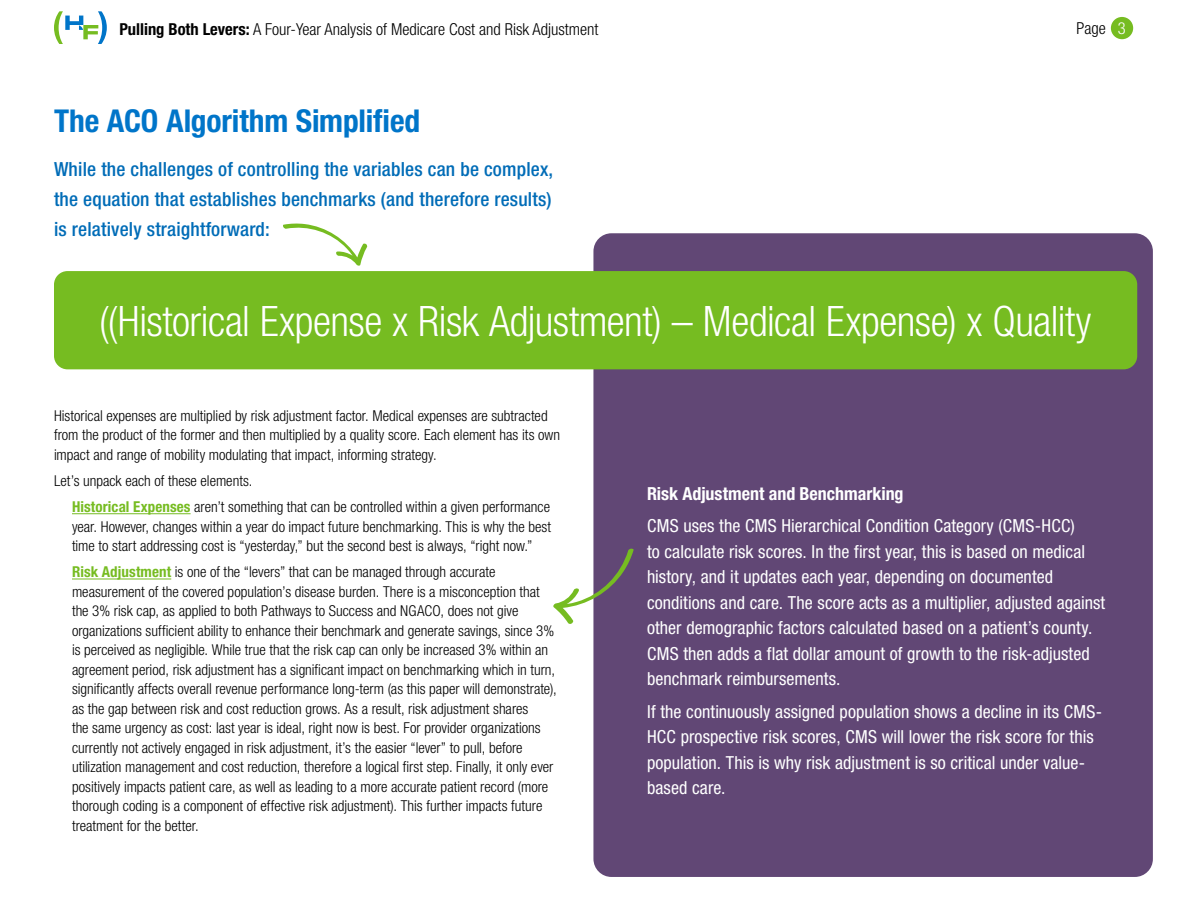
<style>
.page{position:relative;width:1188px;height:918px;background:#fff}
.page>*{position:absolute;margin:0;border:0;box-sizing:border-box;transform-origin:0 0}
.t1{font:300 condensed 42px "Helvetica Neue";letter-spacing:-.01em;color:#fff}
.t2{font:700 condensed 31.5px "Helvetica Neue";letter-spacing:-.005em;color:#0075c9}
.t3{font:500 condensed 19.5px/30px "Helvetica Neue";letter-spacing:.01em;color:#006cb7;text-align:justify}
.t4{font:condensed 18px/25.5px "Helvetica Neue";letter-spacing:.005em;color:#fff}
.t5{font:700 condensed 18px "Helvetica Neue";color:#fff}
.t6{font:300 condensed 16.5px "Helvetica Neue";color:#000}
.t7{font:300 condensed 15px/19.5px "Helvetica Neue";color:#000}
.s1{font-weight:700}
.s2{color:#fff}
.s3{font-weight:700;color:#76bc21}
</style>
<div class="page">
<div style="left:1111px;top:17px;width:22px;height:22px;background:#76bc21;border-radius:50%"></div>
<svg style="left:54px;top:11px;width:53px;height:33px"></svg>
<hr style="left:72px;top:513px;width:119px;height:1px;background:#76bc21">
<hr style="left:72px;top:579px;width:99px;height:1px;background:#76bc21">
<div style="left:593px;top:233px;width:560px;height:644px;background:#614775;border-radius:18px"></div>
<div style="left:54px;top:271px;width:1083px;height:98px;background:#76bc21;border-radius:13px"></div>
<svg style="left:283px;top:223px;width:85px;height:43px"></svg>
<svg style="left:553px;top:549px;width:81px;height:75px"></svg>
<p class="t6" style="left:119px;top:20px;width:481px"><span class="s1">Pulling Both Levers:</span> A Four-Year Analysis of Medicare Cost and Risk Adjustment</p>
<p class="t6" style="left:1077px;top:18px;width:51px">Page <span class="s2">3</span></p>
<h2 class="t2" style="left:54px;top:102px;width:368px">The ACO Algorithm Simplified</h2>
<h3 class="t3" style="left:54px;top:154px;width:501px">While the challenges of controlling the variables can be complex, the equation that establishes benchmarks (and therefore results) is relatively straightforward:</h3>
<h1 class="t1" style="left:99px;top:297px;width:994px">((Historical Expense x Risk Adjustment) – Medical Expense) x Quality</h1>
<p class="t7" style="left:54px;top:406px;width:508px">Historical expenses are multiplied by risk adjustment factor. Medical expenses are subtracted from the product of the former and then multiplied by a quality score. Each element has its own impact and range of mobility modulating that impact, informing strategy.</p>
<p class="t7" style="left:72px;top:467px;width:480px;line-height:26.2px;text-indent:-18px">Let’s unpack each of these elements.<br><span class="s3">Historical Expenses</span> aren’t something that can be controlled within a given performance</p>
<p class="t7" style="left:72px;top:517px;width:481px">year. However, changes within a year do impact future benchmarking. This is why the best time to start addressing cost is “yesterday,” but the second best is always, “right now.”</p>
<p class="t7" style="left:72px;top:562px;width:486px"><span class="s3">Risk Adjustment</span> is one of the “levers” that can be managed through accurate measurement of the covered population’s disease burden. There is a misconception that the 3% risk cap, as applied to both Pathways to Success and NGACO, does not give organizations sufficient ability to enhance their benchmark and generate savings, since 3% is perceived as negligible. While true that the risk cap can only be increased 3% within an agreement period, risk adjustment has a significant impact on benchmarking which in turn, significantly affects overall revenue performance long-term (as this paper will demonstrate), as the gap between risk and cost reduction grows. As a result, risk adjustment shares<br>the same urgency as cost: last year is ideal, right now is best. For provider organizations currently not actively engaged in risk adjustment, it’s the easier “lever” to pull, before utilization management and cost reduction, therefore a logical first step. Finally, it only ever positively impacts patient care, as well as leading to a more accurate patient record (more thorough coding is a component of effective risk adjustment). This further impacts future treatment for the better.</p>
<p class="t5" style="left:647px;top:483px;width:258px">Risk Adjustment and Benchmarking</p>
<p class="t4" style="left:647px;top:513px;width:460px">CMS uses the CMS Hierarchical Condition Category (CMS-HCC)<br>to calculate risk scores. In the first year, this is based on medical history, and it updates each year, depending on documented conditions and care. The score acts as a multiplier, adjusted against other demographic factors calculated based on a patient’s county.<br>CMS then adds a flat dollar amount of growth to the risk-adjusted benchmark reimbursements.</p>
<p class="t4" style="left:647px;top:698px;width:457px">If the continuously assigned population shows a decline in its CMS-HCC prospective risk scores, CMS will lower the risk score for this population. This is why risk adjustment is so critical under value&shy;based care.</p>
</div>
